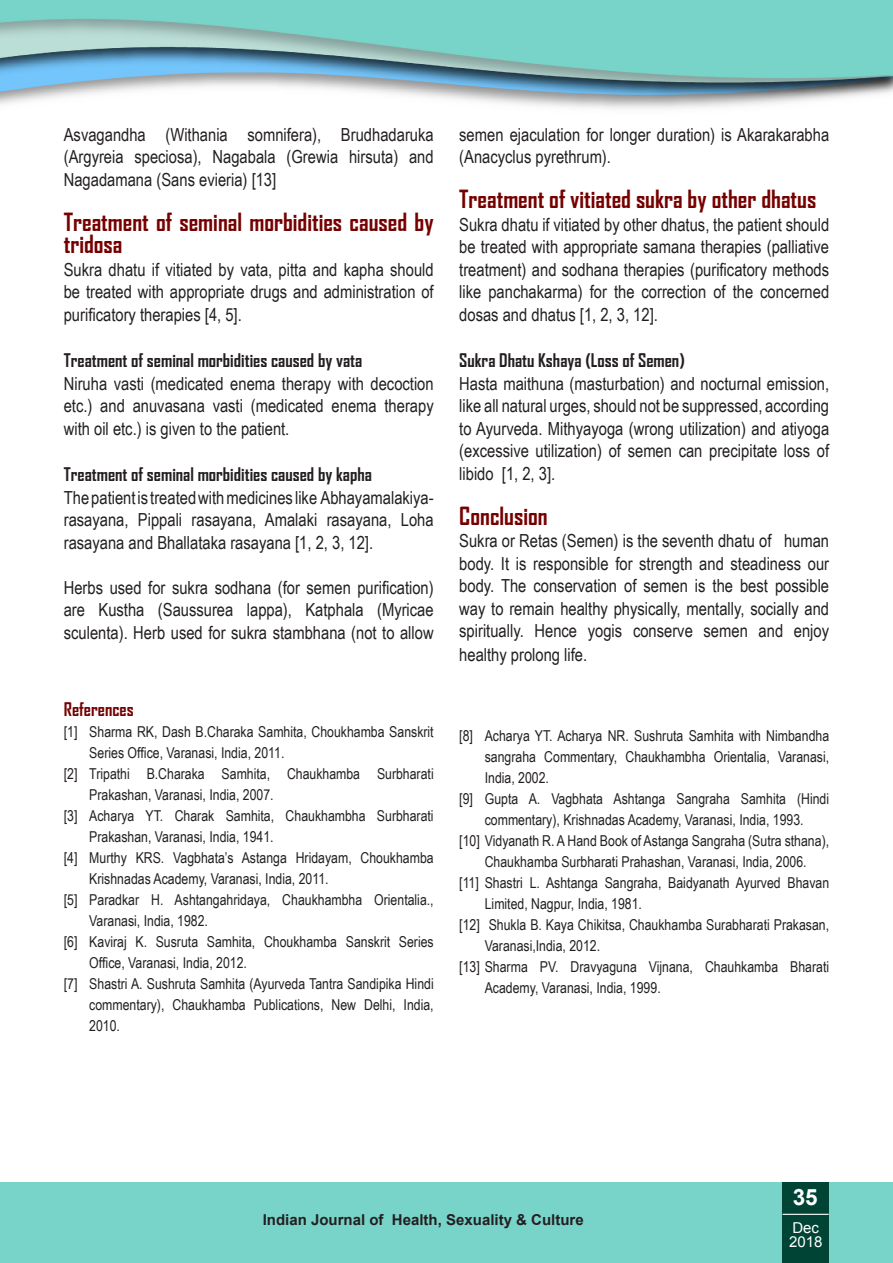
<style>
.page{position:relative;width:893px;height:1263px;background:#fff}
.page>*{position:absolute;margin:0;border:0;box-sizing:border-box;transform-origin:0 0}
.Paragraph_Style_1{font:700 24px/22.5px "Agency FB";color:#760000}
.t1{font:700 22.5px "Arial";color:#fff}
.Paragraph_Style_1-2{font:18px/22.5px "Arial Narrow";color:#231f20;text-align:justify}
.Paragraph_Style_1-3{font:700 18px "Agency FB";color:#231f20}
.Paragraph_Style_1-4{font:700 18px "Agency FB";color:#760000}
.Paragraph_Style_3{font:15px/21px "Arial Narrow";color:#231f20}
.t2{font:700 15px "Arial";color:#231f20}
.t3{font:15px/14.4px "Arial";color:#fff}
</style>
<div class="page">
<img style="left:0;top:0;width:893px;height:109px">
<div style="left:782px;top:1182px;width:47px;height:81px;background:#004436"></div>
<hr style="left:782px;top:1214px;width:47px;height:1px;background:#fff">
<p class="Paragraph_Style_1-2" style="left:64px;top:122px;width:371px">Asvagandha (Withania somnifera), Brudhadaruka (Argyreia speciosa), Nagabala (Grewia hirsuta) and Nagadamana (Sans evieria) [13]</p>
<p class="Paragraph_Style_1" style="left:64px;top:210px;width:371px">Treatment of seminal morbidities caused by tridosa</p>
<p class="Paragraph_Style_1-2" style="left:64px;top:257px;width:371px">Sukra dhatu if vitiated by vata, pitta and kapha should be treated with appropriate drugs and administration of purificatory therapies [4, 5].</p>
<p class="Paragraph_Style_1-3" style="left:64px;top:349px;width:300px">Treatment of seminal morbidities caused by vata</p>
<p class="Paragraph_Style_1-2" style="left:64px;top:371px;width:371px">Niruha vasti (medicated enema therapy with decoction etc.) and anuvasana vasti (medicated enema therapy with oil etc.) is given to the patient.</p>
<p class="Paragraph_Style_1-3" style="left:64px;top:463px;width:310px">Treatment of seminal morbidities caused by kapha</p>
<p class="Paragraph_Style_1-2" style="left:64px;top:485px;width:371px">The patient is treated with medicines like Abhayamalakiya&shy;rasayana, Pippali rasayana, Amalaki rasayana, Loha rasayana and Bhallataka rasayana [1, 2, 3, 12].</p>
<p class="Paragraph_Style_1-2" style="left:64px;top:575px;width:371px">Herbs used for sukra sodhana (for semen purification) are Kustha (Saussurea lappa), Katphala (Myricae sculenta). Herb used for sukra stambhana (not to allow</p>
<p class="Paragraph_Style_1-4" style="left:64px;top:698px;width:72px">References</p>
<p class="Paragraph_Style_3" style="left:89px;top:721px;width:346px;text-indent:-26px">[1] Sharma RK, Dash B.Charaka Samhita, Choukhamba Sanskrit<br>Series Office, Varanasi, India, 2011.</p>
<p class="Paragraph_Style_3" style="left:89px;top:763px;width:346px;text-indent:-26px">[2] Tripathi B.Charaka Samhita, Chaukhamba Surbharati<br>Prakashan, Varanasi, India, 2007.</p>
<p class="Paragraph_Style_3" style="left:89px;top:805px;width:346px;text-indent:-26px">[3] Acharya YT. Charak Samhita, Chaukhambha Surbharati<br>Prakashan, Varanasi, India, 1941.</p>
<p class="Paragraph_Style_3" style="left:89px;top:847px;width:346px;text-indent:-26px">[4] Murthy KRS. Vagbhata’s Astanga Hridayam, Choukhamba<br>Krishnadas Academy, Varanasi, India, 2011.</p>
<p class="Paragraph_Style_3" style="left:89px;top:889px;width:346px;text-indent:-26px">[5] Paradkar H. Ashtangahridaya, Chaukhambha Orientalia.,<br>Varanasi, India, 1982.</p>
<p class="Paragraph_Style_3" style="left:89px;top:931px;width:346px;text-indent:-26px">[6] Kaviraj K. Susruta Samhita, Choukhamba Sanskrit Series<br>Office, Varanasi, India, 2012.</p>
<p class="Paragraph_Style_3" style="left:89px;top:973px;width:346px;text-align:justify;text-indent:-26px">[7] Shastri A. Sushruta Samhita (Ayurveda Tantra Sandipika Hindi commentary), Chaukhamba Publications, New Delhi, India, 2010.</p>
<p class="Paragraph_Style_1-2" style="left:459px;top:122px;width:371px">semen ejaculation for longer duration) is Akarakarabha (Anacyclus pyrethrum).</p>
<p class="Paragraph_Style_1" style="left:459px;top:187px;width:359px">Treatment of vitiated sukra by other dhatus</p>
<p class="Paragraph_Style_1-2" style="left:459px;top:212px;width:371px">Sukra dhatu if vitiated by other dhatus, the patient should be treated with appropriate samana therapies (palliative treatment) and sodhana therapies (purificatory methods like panchakarma) for the correction of the concerned dosas and dhatus [1, 2, 3, 12].</p>
<p class="Paragraph_Style_1-3" style="left:459px;top:349px;width:227px">Sukra Dhatu Kshaya (Loss of Semen)</p>
<p class="Paragraph_Style_1-2" style="left:459px;top:371px;width:371px">Hasta maithuna (masturbation) and nocturnal emission, like all natural urges, should not be suppressed, according to Ayurveda. Mithyayoga (wrong utilization) and atiyoga (excessive utilization) of semen can precipitate loss of libido [1, 2, 3].</p>
<p class="Paragraph_Style_1" style="left:459px;top:504px;width:90px">Conclusion</p>
<p class="Paragraph_Style_1-2" style="left:459px;top:529px;width:371px">Sukra or Retas (Semen) is the seventh dhatu of human body. It is responsible for strength and steadiness our body. The conservation of semen is the best possible way to remain healthy physically, mentally, socially and spiritually. Hence yogis conserve semen and enjoy healthy prolong life.</p>
<p class="Paragraph_Style_3" style="left:485px;top:725px;width:346px;text-align:justify;text-indent:-26px">[8] Acharya YT. Acharya NR. Sushruta Samhita with Nimbandha sangraha Commentary, Chaukhambha Orientalia, Varanasi, India, 2002.</p>
<p class="Paragraph_Style_3" style="left:459px;top:788px;width:371px;text-align:center">[9] Gupta A. Vagbhata Ashtanga Sangraha Samhita (Hindi commentary), Krishnadas Academy, Varanasi, India, 1993.</p>
<p class="Paragraph_Style_3" style="left:459px;top:830px;width:371px;text-align:center">[10] Vidyanath R. A Hand Book of Astanga Sangraha (Sutra sthana),<br>Chaukhamba Surbharati Prahashan, Varanasi, India, 2006.</p>
<p class="Paragraph_Style_3" style="left:485px;top:872px;width:346px;text-indent:-26px">[11] Shastri L. Ashtanga Sangraha, Baidyanath Ayurved Bhavan<br>Limited, Nagpur, India, 1981.</p>
<p class="Paragraph_Style_3" style="left:485px;top:914px;width:346px;text-indent:-26px">[12] Shukla B. Kaya Chikitsa, Chaukhamba Surabharati Prakasan,<br>Varanasi,India, 2012.</p>
<p class="Paragraph_Style_3" style="left:485px;top:956px;width:346px;text-indent:-26px">[13] Sharma PV. Dravyaguna Vijnana, Chauhkamba Bharati<br>Academy, Varanasi, India, 1999.</p>
<p class="t2" style="left:263px;top:1209px;width:322px">Indian Journal of Health, Sexuality &amp; Culture</p>
<p class="t1" style="left:793px;top:1183px;width:27px">35</p>
<p class="t3" style="left:789px;top:1221px;width:35px">Dec<br>2018</p>
</div>
